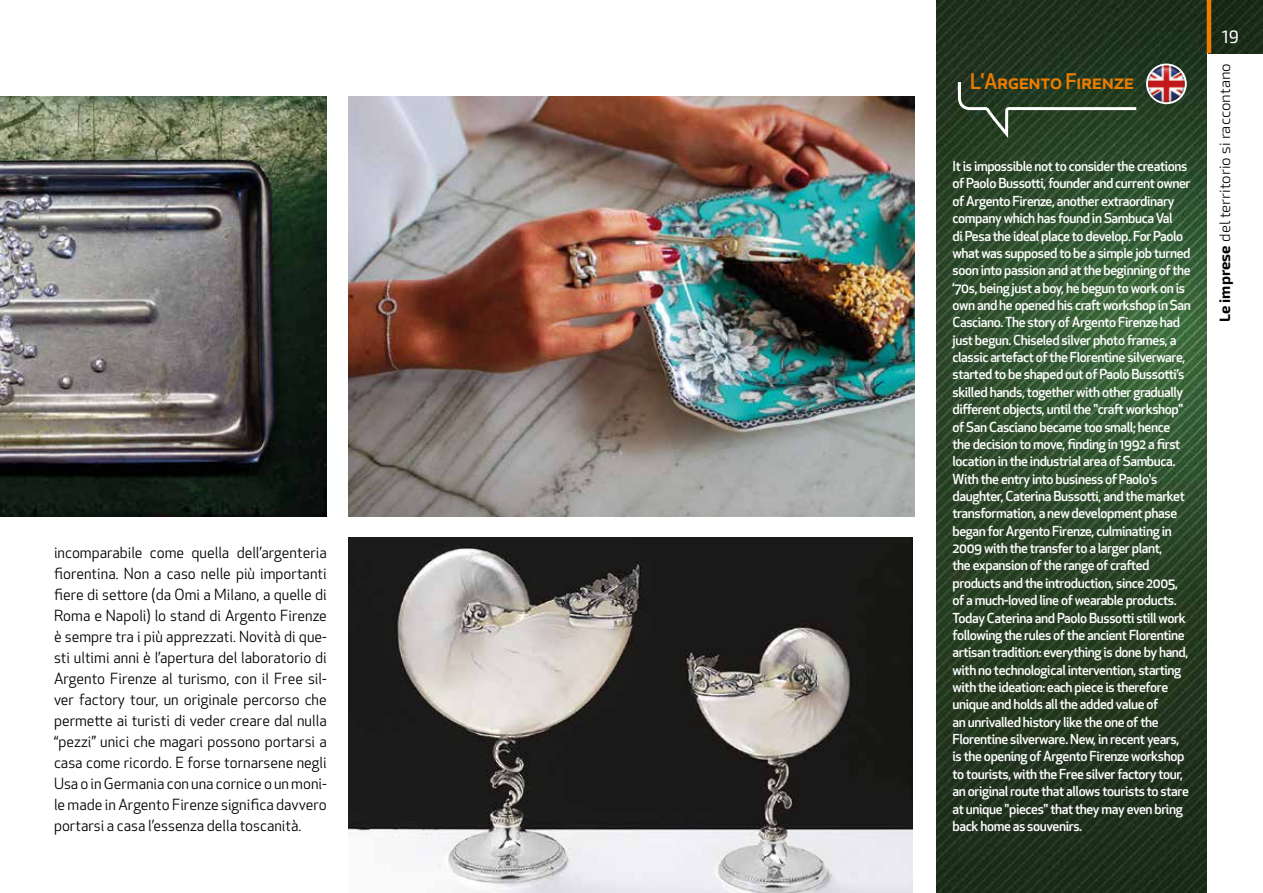
<style>
.page{position:relative;width:1263px;height:893px;background:#fff}
.page>*{position:absolute;margin:0;border:0;box-sizing:border-box;transform-origin:0 0}
.t1{font:500 21px "Apex New";letter-spacing:-.03em;color:#ef7d00}
.t2{font:18px "Exo 2";color:#fff}
.t3{font:15px/21px "Apex New";color:#000;text-align:justify}
.t4{font:300 15px "Exo 2";color:#000}
.t5{font:500 13.5px/17.4px "Apex New";letter-spacing:-.03em;color:#fff}
.s1{font-weight:700}
</style>
<div class="page">
<img style="left:936px;top:0;width:271px;height:893px">
<img style="left:1211px;top:0;width:52px;height:53px">
<hr style="left:1207px;top:0;width:4px;height:53px;background:#ef7d00">
<svg style="left:956px;top:79px;width:183px;height:55px;background:#334a31"></svg>
<img style="left:0;top:96px;width:327px;height:420px">
<img style="left:348px;top:96px;width:567px;height:420px">
<img style="left:348px;top:537px;width:564px;height:356px">
<img style="left:1147px;top:64px;width:39px;height:39px;border-radius:19px">
<div style="left:1146px;top:63px;width:41px;height:41px;border:2px solid #fff;border-radius:50%"></div>
<p class="t3" style="left:54px;top:542px;width:274px">incomparabile come quella dell’argenteria fiorentina. Non a caso nelle più importanti fiere di settore (da Omi a Milano, a quelle di Roma e Napoli) lo stand di Argento Firenze è sempre tra i più apprezzati. Novità di que&shy;sti ultimi anni è l’apertura del laboratorio di Argento Firenze al turismo, con il Free sil&shy;ver factory tour, un originale percorso che permette ai turisti di veder creare dal nulla “pezzi” unici che magari possono portarsi a casa come ricordo. E forse tornarsene negli Usa o in Germania con una cornice o un moni&shy;le made in Argento Firenze significa davvero portarsi a casa l’essenza della toscanità.</p>
<h2 class="t2" style="left:1222px;top:27px;width:19px">19</h2>
<h1 class="t1" style="left:970px;top:67px;width:166px">L'Argento Firenze</h1>
<p class="t4" style="left:1216px;top:322px;width:261px;rotate:-90deg"><span class="s1">Le imprese</span> del territorio si raccontano</p>
<p class="t5" style="left:952px;top:157px;width:240px">It is impossible not to consider the creations of Paolo Bussotti, founder and current owner of Argento Firenze, another extraordinary company which has found in Sambuca Val<br>di Pesa the ideal place to develop. For Paolo what was supposed to be a simple job turned soon into passion and at the beginning of the ‘70s, being just a boy, he begun to work on is own and he opened his craft workshop in San Casciano. The story of Argento Firenze had just begun. Chiseled silver photo frames, a classic artefact of the Florentine silverware, started to be shaped out of Paolo Bussotti’s skilled hands, together with other gradually different objects, until the "craft workshop" of San Casciano became too small; hence the decision to move, finding in 1992 a first location in the industrial area of Sambuca.<br>With the entry into business of Paolo's daughter, Caterina Bussotti, and the market transformation, a new development phase began for Argento Firenze, culminating in 2009 with the transfer to a larger plant,<br>the expansion of the range of crafted products and the introduction, since 2005, of a much-loved line of wearable products.<br>Today Caterina and Paolo Bussotti still work following the rules of the ancient Florentine artisan tradition: everything is done by hand, with no technological intervention, starting with the ideation: each piece is therefore unique and holds all the added value of<br>an unrivalled history like the one of the Florentine silverware. New, in recent years, is the opening of Argento Firenze workshop to tourists, with the Free silver factory tour, an original route that allows tourists to stare at unique "pieces" that they may even bring back home as souvenirs.</p>
</div>
